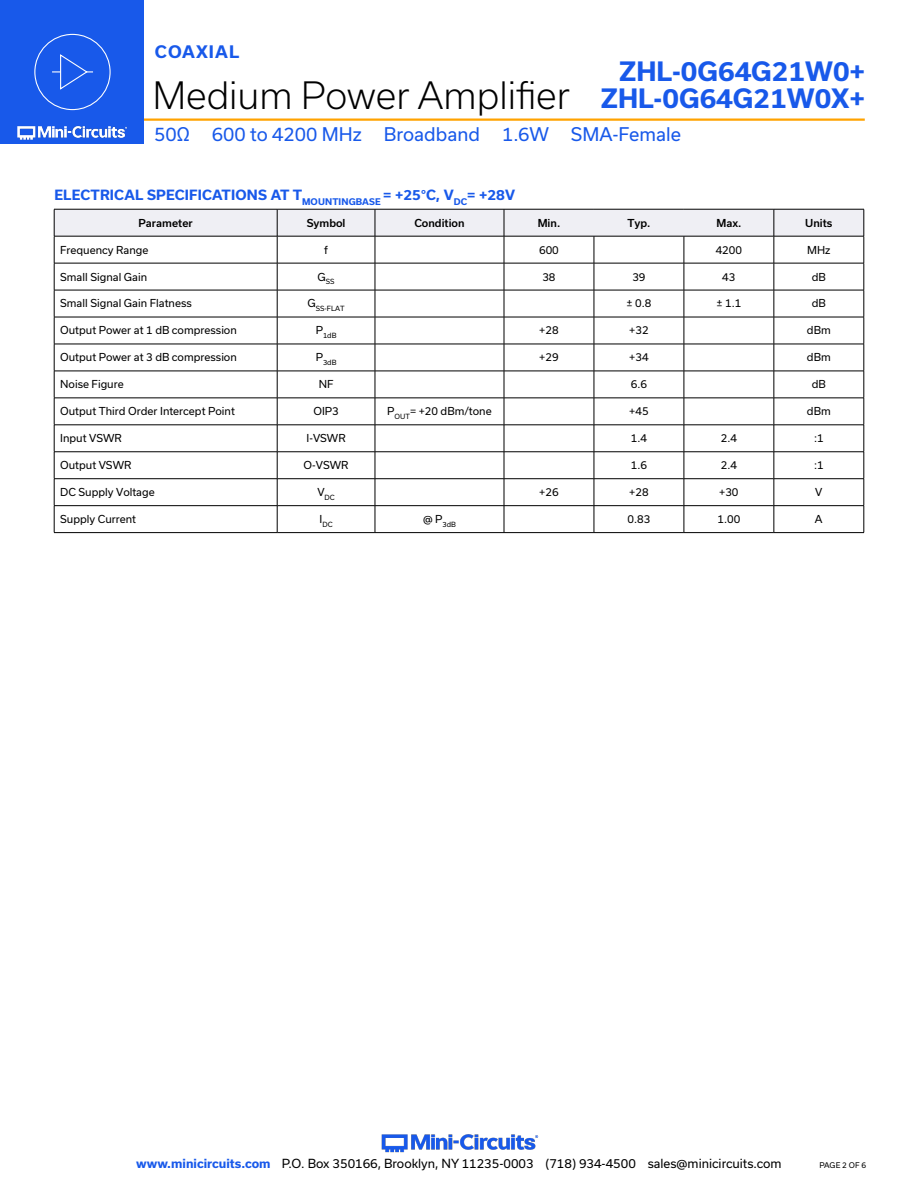
<style>
.page{position:relative;width:918px;height:1188px;background:#fff}
.page>*{position:absolute;margin:0;border:0;box-sizing:border-box;transform-origin:0 0}
.t1{font:300 36px "Usual";color:#000}
.t2{font:700 25.5px "Usual";color:#1859ea}
.t3{font:18px "Usual";color:#1859ea}
.t4{font:700 16.5px "Usual";letter-spacing:.065em;color:#1859ea}
.Blue_Headers{font:700 13.5px "Usual";letter-spacing:.015em;color:#1859ea}
.t5{font:12px "Usual";color:#000}
.Table_Body_Left_Just{font:10.5px "Usual";color:#000}
.Table_Body_Center{font:10.5px "Usual";color:#000}
.Table_Header_Center{font:500 10.5px "Usual";color:#000}
.t6{font:7.5px "Usual";color:#000}
.Table_Body_Center-2{font:6.9px "Usual";color:#000}
.s1{font-weight:700;font-size:25.5px;color:#1859ea}
.s2{font-weight:700;color:#1859ea}
</style>
<div class="page">
<img style="left:381px;top:1134px;width:158px;height:19px">
<hr style="left:112px;top:118px;width:753px;height:3px;background:#ffa300">
<div style="left:0;top:0;width:144px;height:144px;background:#1859ea"></div>
<img style="left:17px;top:120px;width:128px;height:20px">
<div style="left:34px;top:34px;width:77px;height:76px;border:1px solid #fff;border-radius:50%"></div>
<svg style="left:52px;top:54px;width:41px;height:36px"></svg>
<hr style="left:504px;top:532px;width:90px;height:1px;background:#000">
<hr style="left:594px;top:532px;width:90px;height:1px;background:#000">
<hr style="left:684px;top:532px;width:90px;height:1px;background:#000">
<hr style="left:774px;top:532px;width:90px;height:1px;background:#000">
<hr style="left:375px;top:532px;width:129px;height:1px;background:#000">
<svg style="left:54px;top:209px;width:811px;height:323px"></svg>
<hr style="left:54px;top:532px;width:223px;height:1px;background:#000">
<hr style="left:277px;top:532px;width:98px;height:1px;background:#000">
<h3 class="t4" style="left:155px;top:42px;width:86px">COAXIAL</h3>
<h2 class="t2" style="left:619px;top:57px;width:248px">ZHL-0G64G21W0+</h2>
<h1 class="t1" style="left:153px;top:74px;width:714px">Medium Power Amplifier <span class="s1">ZHL-0G64G21W0X+</span></h1>
<h3 class="t3" style="left:154px;top:124px;width:528px">50Ω 600 to 4200 MHz Broadband 1.6W SMA-Female</h3>
<p class="Blue_Headers" style="left:54px;top:187px;width:462px">ELECTRICAL SPECIFICATIONS AT T<sub>MOUNTINGBASE</sub> = +25°C, V<sub>DC</sub>= +28V</p>
<p class="Table_Header_Center" style="left:139px;top:217px;width:56px">Parameter</p>
<p class="Table_Header_Center" style="left:307px;top:217px;width:40px">Symbol</p>
<p class="Table_Header_Center" style="left:414px;top:217px;width:52px">Condition</p>
<p class="Table_Header_Center" style="left:538px;top:217px;width:24px">Min.</p>
<p class="Table_Header_Center" style="left:627px;top:217px;width:25px">Typ.</p>
<p class="Table_Header_Center" style="left:716px;top:217px;width:26px">Max.</p>
<p class="Table_Header_Center" style="left:805px;top:217px;width:29px">Units</p>
<p class="Table_Body_Left_Just" style="left:60px;top:244px;width:90px">Frequency Range</p>
<p class="Table_Body_Center" style="left:324px;top:244px;width:5px">f</p>
<p class="Table_Body_Center" style="left:539px;top:244px;width:21px">600</p>
<p class="Table_Body_Center" style="left:716px;top:244px;width:28px">4200</p>
<p class="Table_Body_Center" style="left:807px;top:244px;width:25px">MHz</p>
<p class="Table_Body_Left_Just" style="left:60px;top:271px;width:89px">Small Signal Gain</p>
<p class="Table_Body_Center-2" style="left:318px;top:277px;width:19px"><sup>G</sup>SS</p>
<p class="Table_Body_Center" style="left:542px;top:271px;width:15px">38</p>
<p class="Table_Body_Center" style="left:632px;top:271px;width:15px">39</p>
<p class="Table_Body_Center" style="left:722px;top:271px;width:15px">43</p>
<p class="Table_Body_Center" style="left:812px;top:271px;width:16px">dB</p>
<p class="Table_Body_Left_Just" style="left:60px;top:297px;width:133px">Small Signal Gain Flatness</p>
<p class="Table_Body_Center-2" style="left:307px;top:304px;width:39px"><sup>G</sup>SS-FLAT</p>
<p class="Table_Body_Center" style="left:626px;top:297px;width:26px">± 0.8</p>
<p class="Table_Body_Center" style="left:716px;top:297px;width:26px">± 1.1</p>
<p class="Table_Body_Center" style="left:812px;top:297px;width:16px">dB</p>
<p class="Table_Body_Left_Just" style="left:60px;top:324px;width:178px">Output Power at 1 dB compression</p>
<p class="Table_Body_Center-2" style="left:316px;top:331px;width:22px"><sup>P</sup>1dB</p>
<p class="Table_Body_Center" style="left:539px;top:324px;width:21px">+28</p>
<p class="Table_Body_Center" style="left:629px;top:324px;width:21px">+32</p>
<p class="Table_Body_Center" style="left:807px;top:324px;width:25px">dBm</p>
<p class="Table_Body_Left_Just" style="left:60px;top:351px;width:178px">Output Power at 3 dB compression</p>
<p class="Table_Body_Center-2" style="left:316px;top:358px;width:22px"><sup>P</sup>3dB</p>
<p class="Table_Body_Center" style="left:539px;top:351px;width:21px">+29</p>
<p class="Table_Body_Center" style="left:629px;top:351px;width:21px">+34</p>
<p class="Table_Body_Center" style="left:807px;top:351px;width:25px">dBm</p>
<p class="Table_Body_Left_Just" style="left:60px;top:378px;width:65px">Noise Figure</p>
<p class="Table_Body_Center" style="left:319px;top:378px;width:16px">NF</p>
<p class="Table_Body_Center" style="left:631px;top:378px;width:18px">6.6</p>
<p class="Table_Body_Center" style="left:812px;top:378px;width:16px">dB</p>
<p class="Table_Body_Left_Just" style="left:60px;top:405px;width:176px">Output Third Order Intercept Point</p>
<p class="Table_Body_Center" style="left:313px;top:405px;width:27px">OIP3</p>
<p class="Table_Body_Center" style="left:387px;top:405px;width:106px">P<sub>OUT</sub>= +20 dBm/tone</p>
<p class="Table_Body_Center" style="left:629px;top:405px;width:21px">+45</p>
<p class="Table_Body_Center" style="left:807px;top:405px;width:25px">dBm</p>
<p class="Table_Body_Left_Just" style="left:60px;top:432px;width:63px">Input VSWR</p>
<p class="Table_Body_Center" style="left:306px;top:432px;width:41px">I-VSWR</p>
<p class="Table_Body_Center" style="left:631px;top:432px;width:18px">1.4</p>
<p class="Table_Body_Center" style="left:721px;top:432px;width:18px">2.4</p>
<p class="Table_Body_Center" style="left:814px;top:432px;width:11px">:1</p>
<p class="Table_Body_Left_Just" style="left:60px;top:459px;width:73px">Output VSWR</p>
<p class="Table_Body_Center" style="left:304px;top:459px;width:46px">O-VSWR</p>
<p class="Table_Body_Center" style="left:631px;top:459px;width:18px">1.6</p>
<p class="Table_Body_Center" style="left:721px;top:459px;width:18px">2.4</p>
<p class="Table_Body_Center" style="left:814px;top:459px;width:11px">:1</p>
<p class="Table_Body_Left_Just" style="left:60px;top:486px;width:96px">DC Supply Voltage</p>
<p class="Table_Body_Center-2" style="left:317px;top:493px;width:19px"><sup>V</sup>DC</p>
<p class="Table_Body_Center" style="left:539px;top:486px;width:21px">+26</p>
<p class="Table_Body_Center" style="left:629px;top:486px;width:21px">+28</p>
<p class="Table_Body_Center" style="left:719px;top:486px;width:21px">+30</p>
<p class="Table_Body_Center" style="left:815px;top:486px;width:9px">V</p>
<p class="Table_Body_Left_Just" style="left:60px;top:513px;width:77px">Supply Current</p>
<p class="Table_Body_Center-2" style="left:320px;top:520px;width:15px"><sup>I</sup>DC</p>
<p class="Table_Body_Center-2" style="left:423px;top:520px;width:34px"><sup>@</sup> <sup>P</sup>3dB</p>
<p class="Table_Body_Center" style="left:628px;top:513px;width:24px">0.83</p>
<p class="Table_Body_Center" style="left:717px;top:513px;width:24px">1.00</p>
<p class="Table_Body_Center" style="left:815px;top:513px;width:9px">A</p>
<p class="t5" style="left:136px;top:1157px;width:647px"><span class="s2">www.minicircuits.com</span> P.O. Box 350166, Brooklyn, NY 11235-0003 (718) 934-4500 sales@minicircuits.com</p>
<p class="t6" style="left:819px;top:1161px;width:48px">PAGE 2 OF 6</p>
</div>
